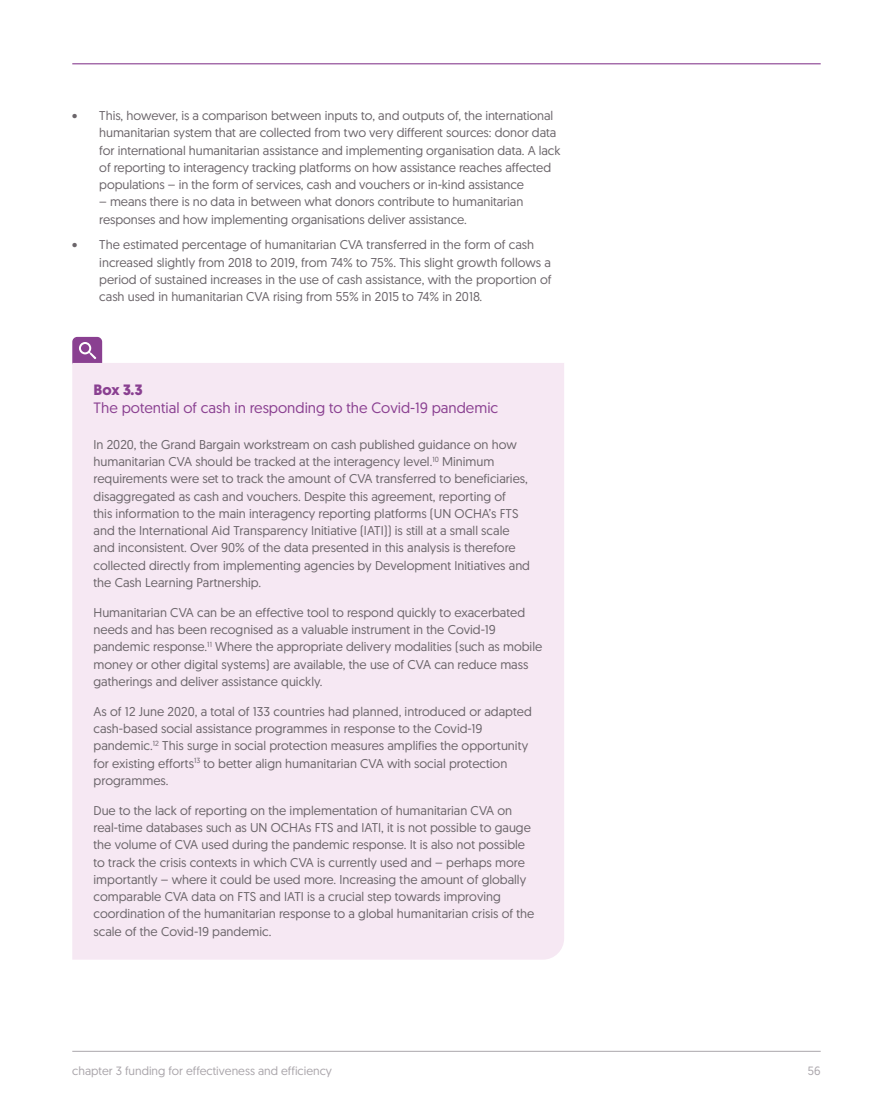
<style>
.page{position:relative;width:893px;height:1106px;background:#fff}
.page>*{position:absolute;margin:0;border:0;box-sizing:border-box;transform-origin:0 0}
.t1{font:15px "Geomanist";color:#8a4091}
.t2{font:700 15px "Geomanist";color:#8a4091}
.t3{font:12.75px/17.2px "Geomanist";color:#6b656a}
.t4{font:12px "Geomanist";color:#aaa6ab}
</style>
<div class="page">
<hr style="left:72px;top:1051px;width:749px;height:1px;background:#aaa6ab">
<hr style="left:72px;top:63px;width:749px;height:1px;background:#8a4091">
<svg style="left:72px;top:336px;width:31px;height:27px"></svg>
<div style="left:72px;top:363px;width:492px;height:596px;background:#f6e8f3"></div>
<p class="t3" style="left:99px;top:107px;width:463px;text-indent:-27px">• This, however, is a comparison between inputs to, and outputs of, the international humanitarian system that are collected from two very different sources: donor data for international humanitarian assistance and implementing organisation data. A lack of reporting to interagency tracking platforms on how assistance reaches affected populations – in the form of services, cash and vouchers or in-kind assistance</p>
<p class="t3" style="left:99px;top:193px;width:426px">– means there is no data in between what donors contribute to humanitarian responses and how implementing organisations deliver assistance.</p>
<p class="t3" style="left:99px;top:236px;width:454px;text-indent:-27px">• The estimated percentage of humanitarian CVA transferred in the form of cash increased slightly from 2018 to 2019, from 74% to 75%. This slight growth follows a period of sustained increases in the use of cash assistance, with the proportion of cash used in humanitarian CVA rising from 55% in 2015 to 74% in 2018.</p>
<p class="t2" style="left:94px;top:380px;width:51px">Box 3.3</p>
<p class="t1" style="left:94px;top:398px;width:406px">The potential of cash in responding to the Covid-19 pandemic</p>
<p class="t3" style="left:94px;top:435px;width:438px">In 2020, the Grand Bargain workstream on cash published guidance on how humanitarian CVA should be tracked at the interagency level.<sup>10</sup> Minimum requirements were set to track the amount of CVA transferred to beneficiaries, disaggregated as cash and vouchers. Despite this agreement, reporting of<br>this information to the main interagency reporting platforms (UN OCHA’s FTS and the International Aid Transparency Initiative (IATI)) is still at a small scale and inconsistent. Over 90% of the data presented in this analysis is therefore collected directly from implementing agencies by Development Initiatives and the Cash Learning Partnership.</p>
<p class="t3" style="left:94px;top:603px;width:450px">Humanitarian CVA can be an effective tool to respond quickly to exacerbated needs and has been recognised as a valuable instrument in the Covid-19 pandemic response.<sup>11</sup> Where the appropriate delivery modalities (such as mobile money or other digital systems) are available, the use of CVA can reduce mass gatherings and deliver assistance quickly.</p>
<p class="t3" style="left:94px;top:702px;width:440px">As of 12 June 2020, a total of 133 countries had planned, introduced or adapted cash-based social assistance programmes in response to the Covid-19 pandemic.<sup>12</sup> This surge in social protection measures amplifies the opportunity for existing efforts<sup>13</sup> to better align humanitarian CVA with social protection programmes.</p>
<p class="t3" style="left:94px;top:801px;width:442px">Due to the lack of reporting on the implementation of humanitarian CVA on real-time databases such as UN OCHAs FTS and IATI, it is not possible to gauge the volume of CVA used during the pandemic response. It is also not possible to track the crisis contexts in which CVA is currently used and – perhaps more importantly – where it could be used more. Increasing the amount of globally comparable CVA data on FTS and IATI is a crucial step towards improving coordination of the humanitarian response to a global humanitarian crisis of the scale of the Covid-19 pandemic.</p>
<p class="t4" style="left:72px;top:1063px;width:261px">chapter 3 funding for effectiveness and efficiency</p>
<p class="t4" style="left:808px;top:1063px;width:14px">56</p>
</div>
